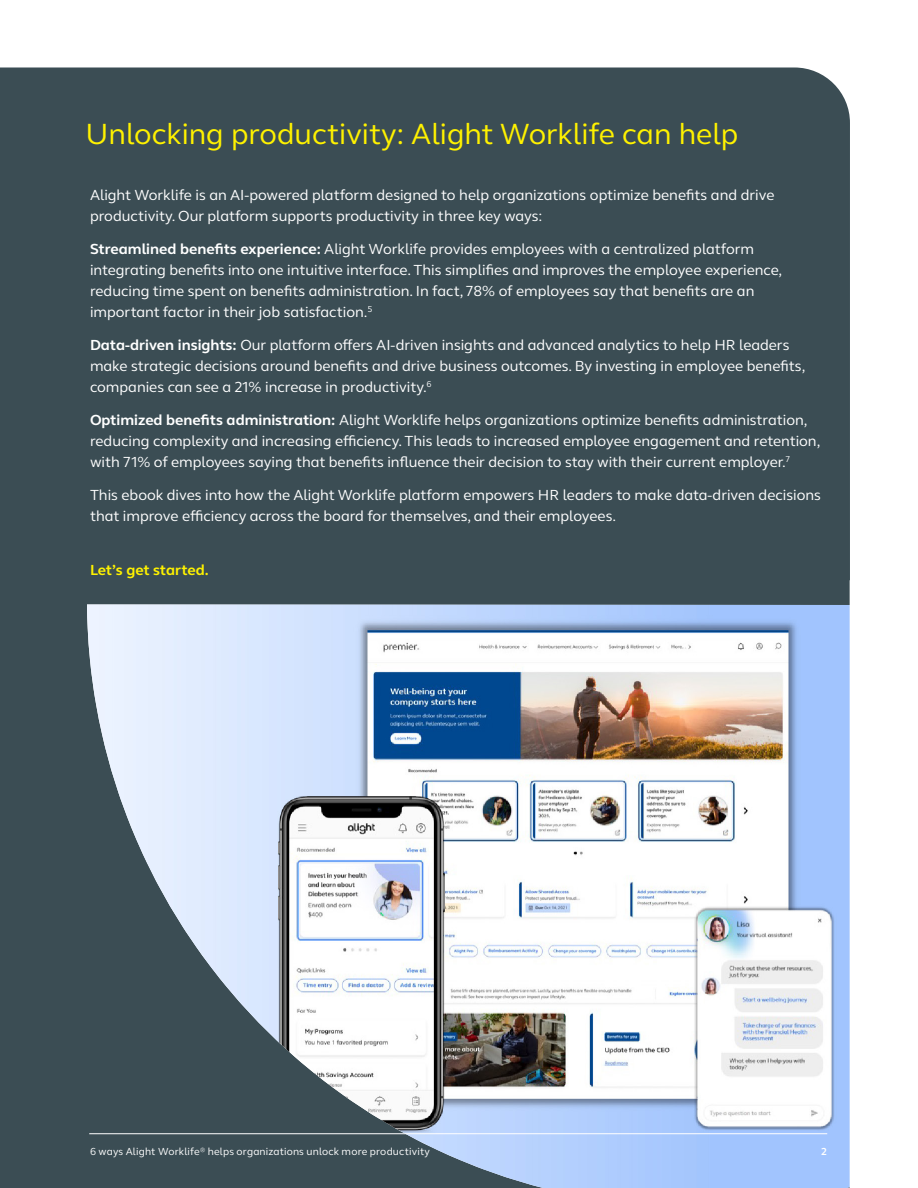
<style>
.page{position:relative;width:918px;height:1188px;background:#fff}
.page>*{position:absolute;margin:0;border:0;box-sizing:border-box;transform-origin:0 0}
.t1{font:30px "FS Thrive Elliot";color:#fff200}
.t2{font:15px/21px "FS Thrive Elliot";color:#fff}
.t3{font:700 15px "FS Thrive Elliot";letter-spacing:-.005em;color:#fff200}
.t4{font:10.5px "FS Thrive Elliot";letter-spacing:.015em;color:#fff}
.t5{font:700 10.5px "FS Thrive Elliot";color:#fff}
.s1{font-weight:700}
</style>
<div class="page">
<div style="left:0;top:68px;width:850px;height:1120px;background:#3b4d54"></div>
<img style="left:87px;top:604px;width:763px;height:584px">
<hr style="left:89px;top:1133px;width:738px;height:1px;background:#fff">
<h1 class="t1" style="left:86px;top:116px;width:654px">Unlocking productivity: Alight Worklife can help</h1>
<p class="t2" style="left:90px;top:185px;width:686px">Alight Worklife is an AI-powered platform designed to help organizations optimize benefits and drive productivity. Our platform supports productivity in three key ways:</p>
<p class="t2" style="left:90px;top:239px;width:694px"><span class="s1">Streamlined benefits experience:</span> Alight Worklife provides employees with a centralized platform integrating benefits into one intuitive interface. This simplifies and improves the employee experience, reducing time spent on benefits administration. In fact, 78% of employees say that benefits are an important factor in their job satisfaction.<sup>5</sup></p>
<p class="t2" style="left:90px;top:335px;width:717px"><span class="s1">Data-driven insights:</span> Our platform offers AI-driven insights and advanced analytics to help HR leaders make strategic decisions around benefits and drive business outcomes. By investing in employee benefits, companies can see a 21% increase in productivity.<sup>6</sup></p>
<p class="t2" style="left:90px;top:410px;width:732px"><span class="s1">Optimized benefits administration:</span> Alight Worklife helps organizations optimize benefits administration, reducing complexity and increasing efficiency. This leads to increased employee engagement and retention, with 71% of employees saying that benefits influence their decision to stay with their current employer.<sup>7</sup></p>
<p class="t2" style="left:90px;top:485px;width:732px">This ebook dives into how the Alight Worklife platform empowers HR leaders to make data-driven decisions that improve efficiency across the board for themselves, and their employees.</p>
<p class="t3" style="left:90px;top:561px;width:120px">Let’s get started.</p>
<p class="t4" style="left:90px;top:1146px;width:342px">6 ways Alight Worklife<sup>®</sup> helps organizations unlock more productivity</p>
<p class="t5" style="left:821px;top:1145px;width:8px">2</p>
</div>
